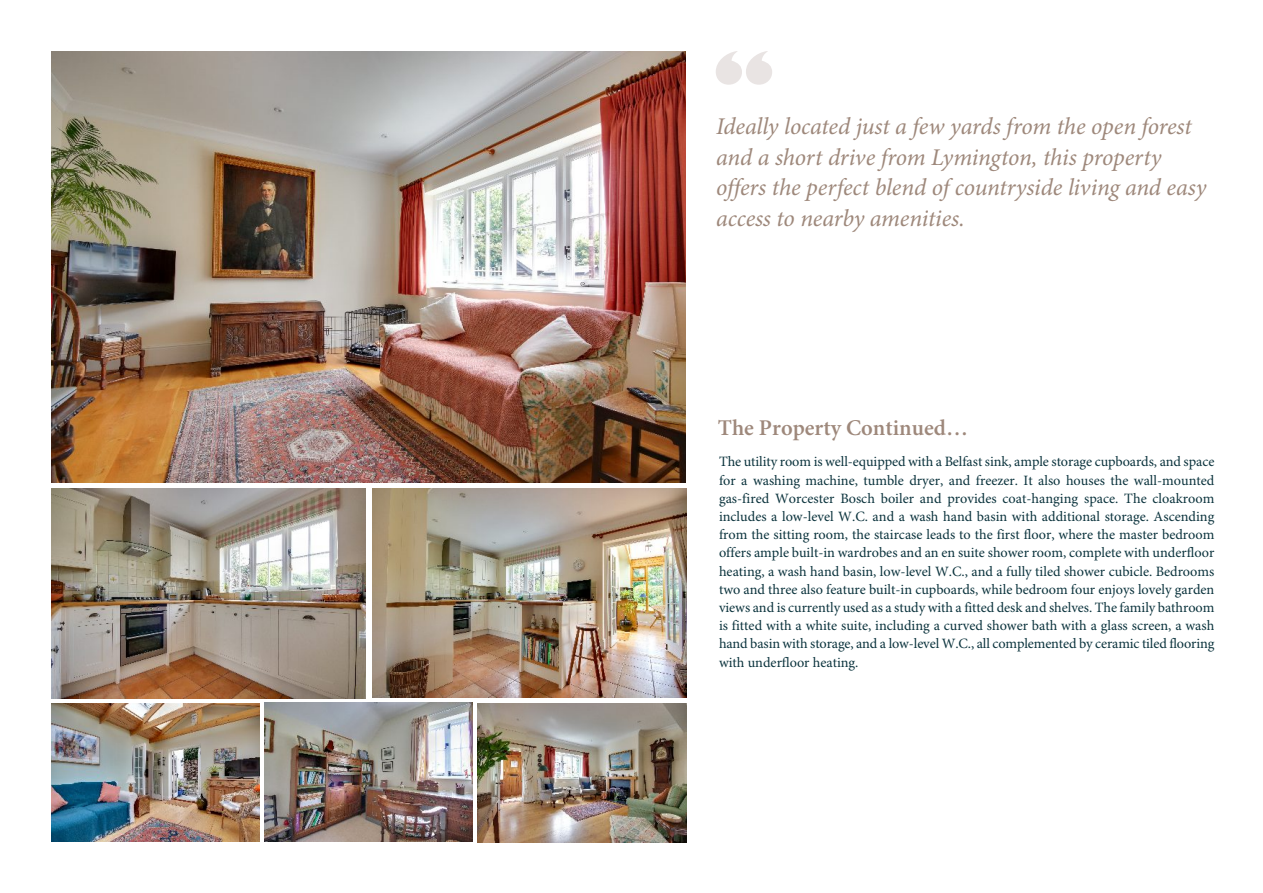
<style>
.page{position:relative;width:1263px;height:893px;background:#fff}
.page>*{position:absolute;margin:0;border:0;box-sizing:border-box;transform-origin:0 0}
.t1{font:italic 24px/30.8px "Minion Pro";letter-spacing:-.01em;color:#9e887b}
.t2{font:600 22.5px "Minion Pro";color:#9e887b}
.t3{font:14.25px/18.1px "Minion Pro";letter-spacing:-.01em;color:#0b333d;text-align:justify}
</style>
<div class="page">
<svg style="left:716px;top:51px;width:56px;height:34px"></svg>
<img style="left:51px;top:51px;width:634px;height:432px">
<img style="left:52px;top:489px;width:314px;height:209px">
<img style="left:372px;top:488px;width:314px;height:210px">
<img style="left:51px;top:703px;width:209px;height:139px">
<img style="left:264px;top:703px;width:209px;height:139px">
<img style="left:478px;top:704px;width:208px;height:138px">
<h1 class="t1" style="left:716px;top:113px;width:492px">Ideally located just a few yards from the open forest and a short drive from Lymington, this property offers the perfect blend of countryside living and easy access to nearby amenities.</h1>
<h2 class="t2" style="left:718px;top:419px;width:252px">The Property Continued…</h2>
<p class="t3" style="left:719px;top:454px;width:497px">The utility room is well-equipped with a Belfast sink, ample storage cupboards, and space for a washing machine, tumble dryer, and freezer. It also houses the wall-mounted gas-fired Worcester Bosch boiler and provides coat-hanging space. The cloakroom includes a low-level W.C. and a wash hand basin with additional storage. Ascending from the sitting room, the staircase leads to the first floor, where the master bedroom offers ample built-in wardrobes and an en suite shower room, complete with underfloor heating, a wash hand basin, low-level W.C., and a fully tiled shower cubicle. Bedrooms two and three also feature built-in cupboards, while bedroom four enjoys lovely garden views and is currently used as a study with a fitted desk and shelves. The family bathroom is fitted with a white suite, including a curved shower bath with a glass screen, a wash hand basin with storage, and a low-level W.C., all complemented by ceramic tiled flooring with underfloor heating.</p>
</div>
